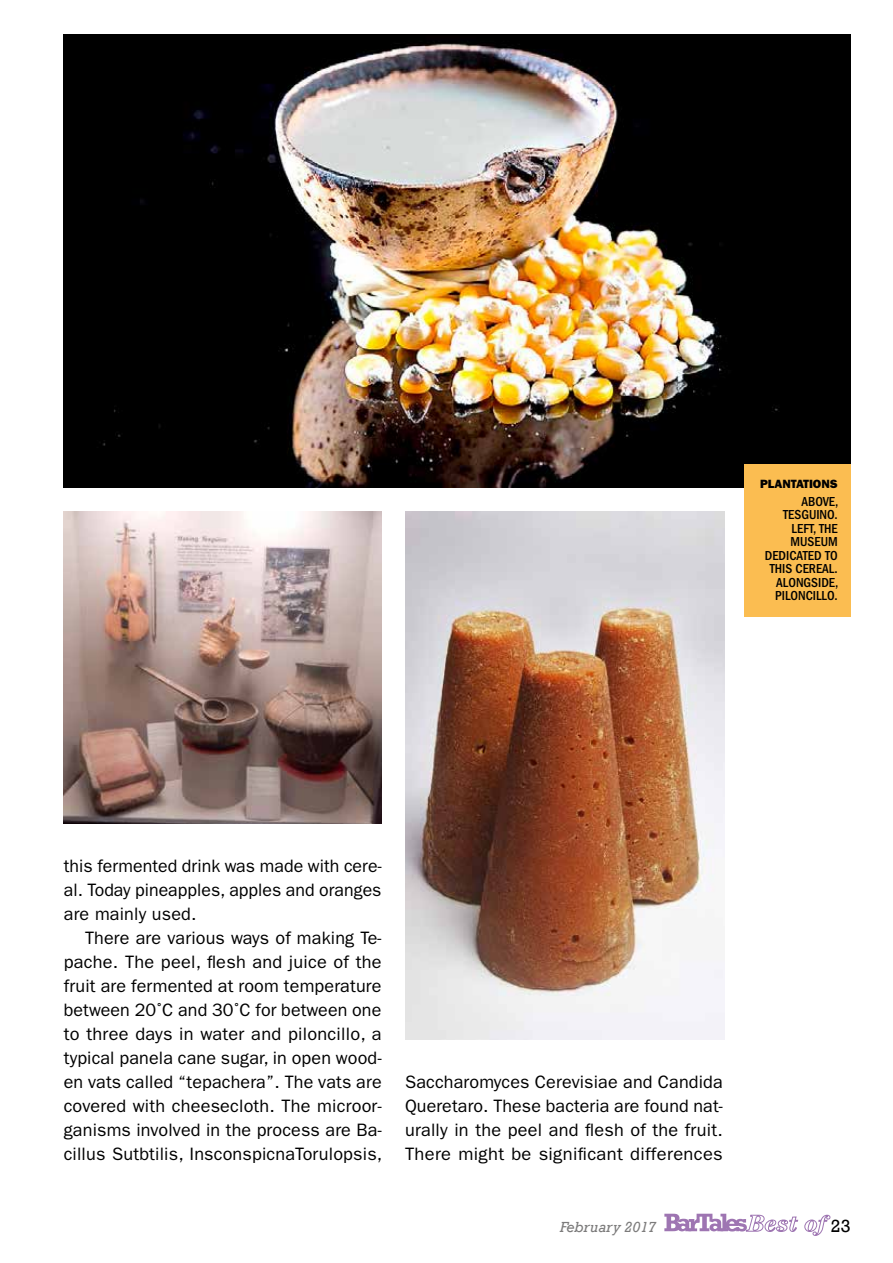
<style>
.page{position:relative;width:893px;height:1263px;background:#fff}
.page>*{position:absolute;margin:0;border:0;box-sizing:border-box;transform-origin:0 0}
.t1{font:18px/24px "ITC Franklin Gothic Std";letter-spacing:.01em;color:#000;text-align:justify}
.t2{font:18px "Rockwell";color:#000}
.t3{font:italic 15px "Rockwell";color:#7c7b7b}
.t4{font:500 condensed 13.5px/13.5px "ITC Franklin Gothic Std";color:#000;text-align:right}
.t5{font:12px "ITC Franklin Gothic Std Hvy";color:#000}
</style>
<div class="page">
<svg style="left:664px;top:1214px;width:166px;height:22px"></svg>
<img style="left:64px;top:34px;width:786px;height:454px">
<div style="left:744px;top:464px;width:106px;height:153px;background:#fbbd51"></div>
<img style="left:64px;top:512px;width:318px;height:312px">
<img style="left:405px;top:512px;width:319px;height:528px">
<p class="t5" style="left:760px;top:477px;width:79px">PLANTATIONS</p>
<p class="t4" style="left:765px;top:495px;width:75px">ABOVE,<br>TESGUINO.<br>LEFT, THE<br>MUSEUM<br>DEDICATED TO<br>THIS CEREAL.<br>ALONGSIDE,<br>PILONCILLO.</p>
<p class="t1" style="left:64px;top:854px;width:319px">this fermented drink was made with cere&shy;al. Today pineapples, apples and oranges are mainly used.</p>
<p class="t1" style="left:64px;top:926px;width:320px;text-indent:21px">There are various ways of making Te&shy;pache. The peel, flesh and juice of the fruit are fermented at room temperature between 20˚C and 30˚C for between one to three days in water and piloncillo, a typical panela cane sugar, in open wood&shy;en vats called “tepachera”. The vats are covered with cheesecloth. The microor&shy;ganisms involved in the process are Ba&shy;cillus Sutbtilis, InsconspicnaTorulopsis,</p>
<p class="t1" style="left:405px;top:1070px;width:319px">Saccharomyces Cerevisiae and Candida Queretaro. These bacteria are found nat&shy;urally in the peel and flesh of the fruit.<br>There might be significant differences</p>
<p class="t3" style="left:560px;top:1218px;width:98px">February 2017</p>
<p class="t2" style="left:831px;top:1215px;width:21px">23</p>
</div>
